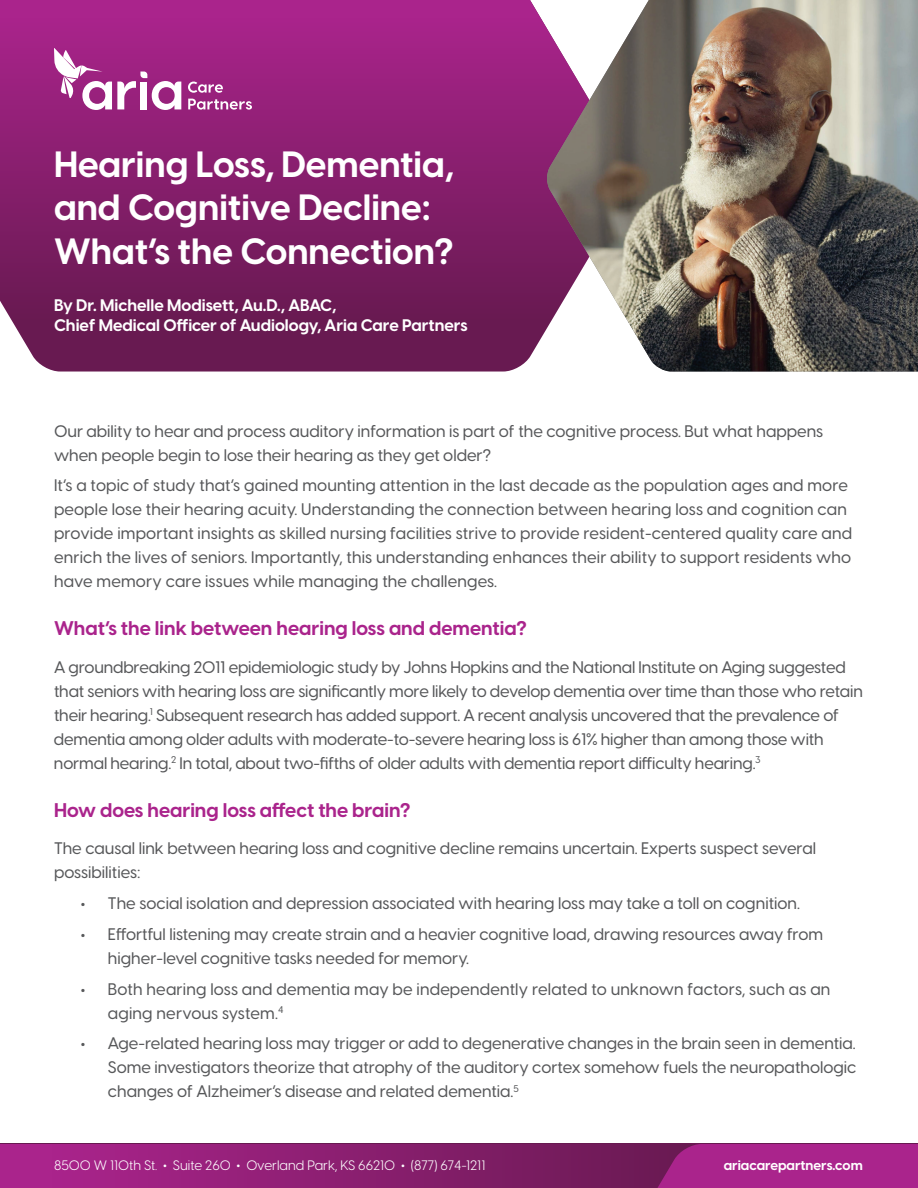
<style>
.page{position:relative;width:918px;height:1188px;background:#fff}
.page>*{position:absolute;margin:0;border:0;box-sizing:border-box;transform-origin:0 0}
.t1{font:700 36px/43.2px "Visby CF";color:#fff}
.t2{font:700 19.5px "Visby CF";color:#aa248c}
.t3{font:500 16.5px/24px "Visby CF";color:#57585a}
.t4{font:700 16.5px/19.8px "Visby CF";color:#fff}
.t5{font:13.5px "Visby CF";color:#fff}
.t6{font:700 13.5px "Visby CF";color:#fff}
.s1{font-weight:800}
</style>
<div class="page">
<svg style="left:0;top:0;width:546px;height:372px;background:#86216c"></svg>
<img style="left:546px;top:0;width:372px;height:372px">
<svg style="left:188px;top:82px;width:35px;height:11px"></svg>
<svg style="left:188px;top:99px;width:64px;height:11px"></svg>
<svg style="left:54px;top:48px;width:127px;height:62px"></svg>
<svg style="left:0;top:1144px;width:573px;height:44px;background:#911f75"></svg>
<svg style="left:573px;top:1144px;width:345px;height:44px;background:#98217c"></svg>
<h1 class="t1" style="left:54px;top:141px;width:402px">Hearing Loss, Dementia, and Cognitive Decline:<br>What’s the Connection?</h1>
<p class="t4" style="left:54px;top:294px;width:415px">By Dr. Michelle Modisett, Au.D., ABAC,<br>Chief Medical Officer of Audiology, Aria Care Partners</p>
<p class="t3" style="left:54px;top:418px;width:771px">Our ability to hear and process auditory information is part of the cognitive process. But what happens when people begin to lose their hearing as they get older?</p>
<p class="t3" style="left:54px;top:472px;width:800px">It’s a topic of study that’s gained mounting attention in the last decade as the population ages and more people lose their hearing acuity. Understanding the connection between hearing loss and cognition can provide important insights as skilled nursing facilities strive to provide resident-centered quality care and enrich the lives of seniors. Importantly, this understanding enhances their ability to support residents who have memory care issues while managing the challenges.</p>
<p class="t2" style="left:54px;top:613px;width:474px">What’s the link between hearing loss and dementia?</p>
<p class="t3" style="left:54px;top:654px;width:810px">A groundbreaking 2011 epidemiologic study by Johns Hopkins and the National Institute on Aging suggested that seniors with hearing loss are significantly more likely to develop dementia over time than those who retain their hearing.<sup>1</sup> Subsequent research has added support. A recent analysis uncovered that the prevalence of dementia among older adults with moderate-to-severe hearing loss is 61% higher than among those with normal hearing.<sup>2</sup> In total, about two-fifths of older adults with dementia report difficulty hearing.<sup>3</sup></p>
<p class="t2" style="left:54px;top:795px;width:358px">How does hearing loss affect the brain?</p>
<p class="t3" style="left:54px;top:835px;width:764px">The causal link between hearing loss and cognitive decline remains uncertain. Experts suspect several possibilities:</p>
<p class="t3" style="left:81px;top:887px;width:744px;line-height:30.8px"><span class="s1">·</span> The social isolation and depression associated with hearing loss may take a toll on cognition.<br><span class="s1">·</span> Effortful listening may create strain and a heavier cognitive load, drawing resources away from</p>
<p class="t3" style="left:81px;top:942px;width:751px;line-height:30.8px;text-indent:27px">higher-level cognitive tasks needed for memory.<br><span class="s1">·</span> Both hearing loss and dementia may be independently related to unknown factors, such as an</p>
<p class="t3" style="left:81px;top:996px;width:776px;line-height:30.8px;text-indent:27px">aging nervous system.<sup>4<br></sup><span class="s1">·</span> Age-related hearing loss may trigger or add to degenerative changes in the brain seen in dementia.</p>
<p class="t3" style="left:108px;top:1054px;width:750px">Some investigators theorize that atrophy of the auditory cortex somehow fuels the neuropathologic changes of Alzheimer’s disease and related dementia.<sup>5</sup></p>
<p class="t5" style="left:54px;top:1155px;width:433px">8500 W 110th St. <span class="s1">•</span> Suite 260 <span class="s1">•</span> Overland Park, KS 66210 <span class="s1">•</span> (877) 674-1211</p>
<p class="t6" style="left:724px;top:1154px;width:141px">ariacarepartners.com</p>
</div>
